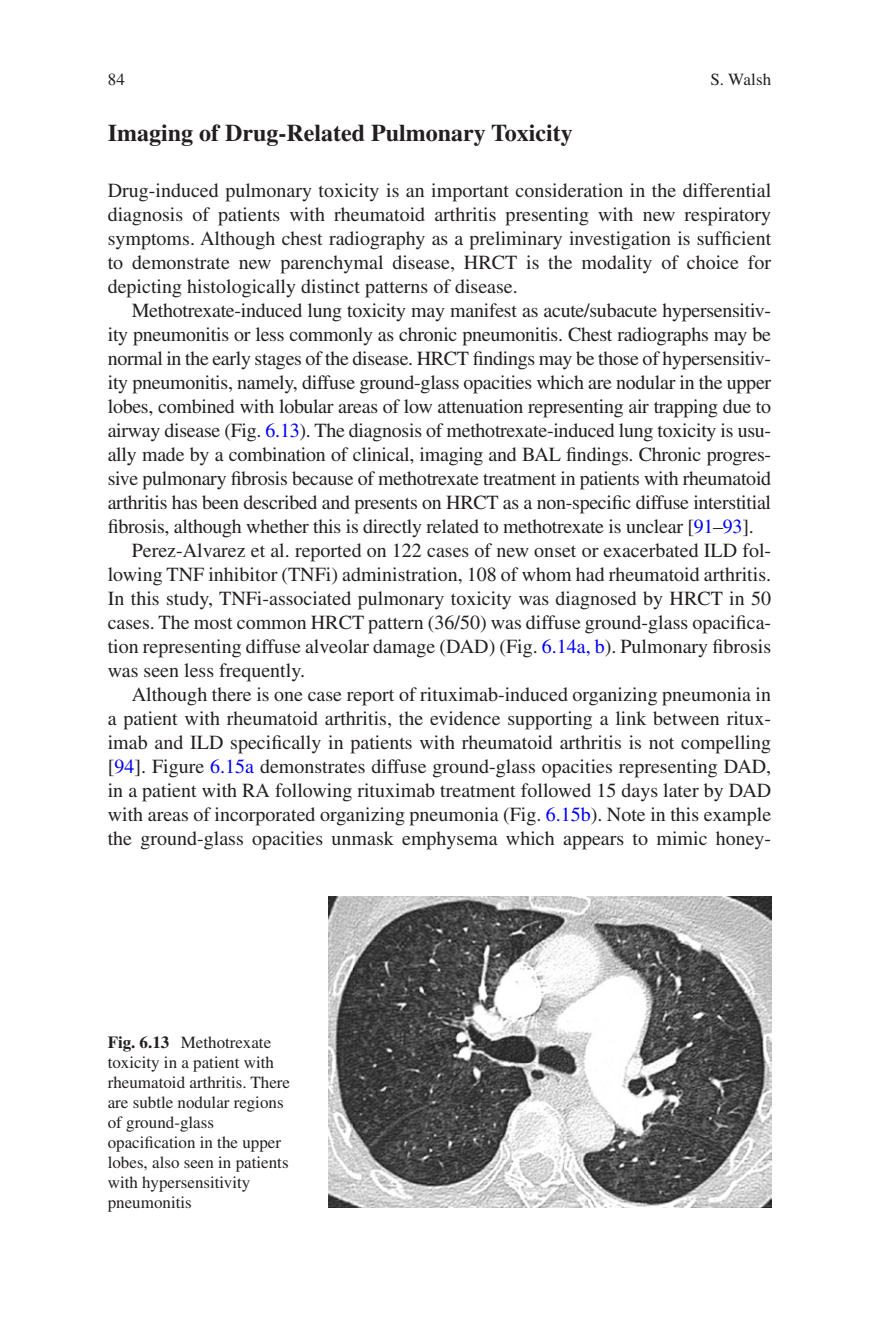
<style>
.page{position:relative;width:879px;height:1333px;background:#fff}
.page>*{position:absolute;margin:0;border:0;box-sizing:border-box;transform-origin:0 0}
.t1{font:700 24px "Lsxgcv Times LT Std";color:#231f20}
.t2{font:20px/24px "Pwgbmc Times LT Std";color:#231f20;text-align:justify}
.t3{font:17px/20px "Pwgbmc Times LT Std";color:#231f20}
.t4{font:17px "Srkkcm Times LT Std";letter-spacing:.005em;color:#231f20}
.s1{color:#0000fa}
.s2{font-family:"Lsxgcv Times LT Std";font-weight:700}
</style>
<div class="page">
<img style="left:329px;top:896px;width:442px;height:311px">
<p class="t4" style="left:710px;top:70px;width:62px">S. Walsh</p>
<p class="t3" style="left:108px;top:69px;width:19px">84</p>
<p class="t1" style="left:108px;top:118px;width:467px">Imaging of Drug-Related Pulmonary Toxicity</p>
<p class="t2" style="left:108px;top:178px;width:665px">Drug-induced pulmonary toxicity is an important consideration in the differential diagnosis of patients with rheumatoid arthritis presenting with new respiratory symptoms. Although chest radiography as a preliminary investigation is sufficient to demonstrate new parenchymal disease, HRCT is the modality of choice for depicting histologically distinct patterns of disease.</p>
<p class="t2" style="left:132px;top:298px;width:641px">Methotrexate-induced lung toxicity may manifest as acute/subacute hypersensitiv-</p>
<p class="t2" style="left:108px;top:322px;width:665px">ity pneumonitis or less commonly as chronic pneumonitis. Chest radiographs may be</p>
<p class="t2" style="left:108px;top:346px;width:665px">normal in the early stages of the disease. HRCT findings may be those of hypersensitiv-</p>
<p class="t2" style="left:108px;top:370px;width:665px">ity pneumonitis, namely, diffuse ground-glass opacities which are nodular in the upper</p>
<p class="t2" style="left:108px;top:394px;width:665px">lobes, combined with lobular areas of low attenuation representing air trapping due to</p>
<p class="t2" style="left:108px;top:418px;width:665px">airway disease (Fig. <span class="s1">6.13</span>). The diagnosis of methotrexate-induced lung toxicity is usu-</p>
<p class="t2" style="left:108px;top:442px;width:665px">ally made by a combination of clinical, imaging and BAL findings. Chronic progres-</p>
<p class="t2" style="left:108px;top:466px;width:665px">sive pulmonary fibrosis because of methotrexate treatment in patients with rheumatoid</p>
<p class="t2" style="left:108px;top:490px;width:665px">arthritis has been described and presents on HRCT as a non-specific diffuse interstitial</p>
<p class="t2" style="left:108px;top:514px;width:647px">fibrosis, although whether this is directly related to methotrexate is unclear [<span class="s1">91</span>–<span class="s1">93</span>].</p>
<p class="t2" style="left:132px;top:538px;width:641px">Perez-Alvarez et al. reported on 122 cases of new onset or exacerbated ILD fol-</p>
<p class="t2" style="left:108px;top:562px;width:665px">lowing TNF inhibitor (TNFi) administration, 108 of whom had rheumatoid arthritis.</p>
<p class="t2" style="left:108px;top:586px;width:665px">In this study, TNFi-associated pulmonary toxicity was diagnosed by HRCT in 50</p>
<p class="t2" style="left:108px;top:610px;width:665px">cases. The most common HRCT pattern (36/50) was diffuse ground-glass opacifica-</p>
<p class="t2" style="left:108px;top:634px;width:665px">tion representing diffuse alveolar damage (DAD) (Fig. <span class="s1">6.14a, b</span>). Pulmonary fibrosis</p>
<p class="t2" style="left:108px;top:658px;width:199px">was seen less frequently.</p>
<p class="t2" style="left:132px;top:682px;width:641px">Although there is one case report of rituximab-induced organizing pneumonia in</p>
<p class="t2" style="left:108px;top:706px;width:665px">a patient with rheumatoid arthritis, the evidence supporting a link between ritux-</p>
<p class="t2" style="left:108px;top:730px;width:665px">imab and ILD specifically in patients with rheumatoid arthritis is not compelling</p>
<p class="t2" style="left:108px;top:754px;width:665px">[<span class="s1">94</span>]. Figure <span class="s1">6.15a</span> demonstrates diffuse ground-glass opacities representing DAD,</p>
<p class="t2" style="left:108px;top:778px;width:665px">in a patient with RA following rituximab treatment followed 15 days later by DAD</p>
<p class="t2" style="left:108px;top:802px;width:665px">with areas of incorporated organizing pneumonia (Fig. <span class="s1">6.15b</span>). Note in this example</p>
<p class="t2" style="left:108px;top:826px;width:665px">the ground-glass opacities unmask emphysema which appears to mimic honey-</p>
<p class="t3" style="left:108px;top:1031px;width:184px"><span class="s2">Fig. 6.13</span> Methotrexate toxicity in a patient with rheumatoid arthritis. There are subtle nodular regions of ground-glass opacification in the upper lobes, also seen in patients with hypersensitivity pneumonitis</p>
</div>
